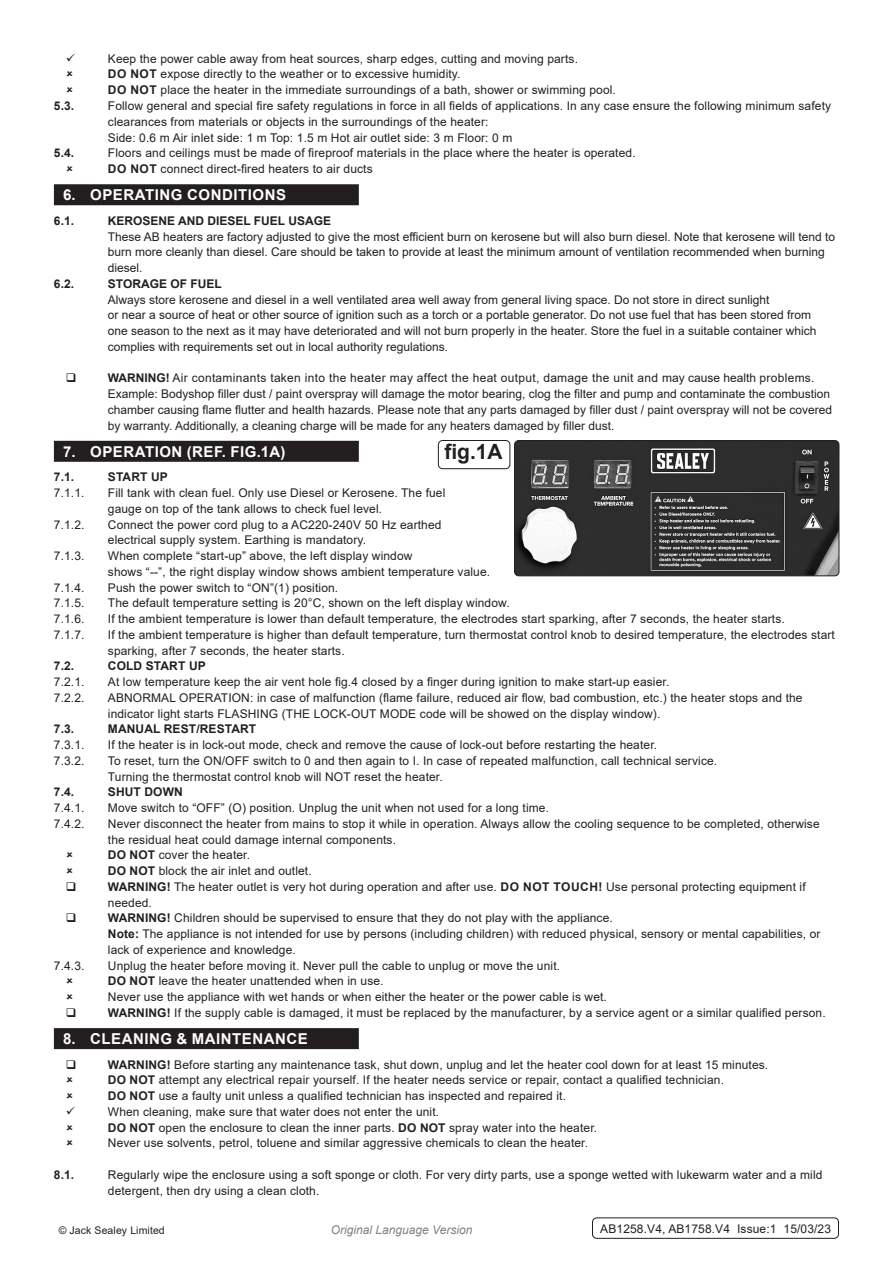
<style>
.page{position:relative;width:893px;height:1263px;background:#fff}
.page>*{position:absolute;margin:0;border:0;box-sizing:border-box;transform-origin:0 0}
.t1{font:700 21px "Arial";color:#231f20}
.t2{font:700 15px "Arial";letter-spacing:.035em;color:#fff}
.Body{font:12px/15.8px "Arial";letter-spacing:.01em;color:#231f20}
.t3{font:700 12px "Arial";color:#231f20}
.Body__Footer{font:12px "Arial";letter-spacing:.01em;color:#231f20}
.t4{font:italic 12px "Arial";color:#808285}
.Body__Justified__7pt{font:10.5px "Arial";letter-spacing:.01em;color:#231f20}
.s1{font-weight:700}
</style>
<div class="page">
<div style="left:54px;top:184px;width:305px;height:21px;background:#231f20"></div>
<div style="left:54px;top:441px;width:305px;height:21px;background:#231f20"></div>
<div style="left:54px;top:1028px;width:305px;height:21px;background:#231f20"></div>
<img style="left:514px;top:440px;width:325px;height:136px">
<div style="left:514px;top:440px;width:325px;height:136px;border:1px solid #231f20;border-radius:4px"></div>
<div style="left:438px;top:440px;width:72px;height:29px;border:1px solid #231f20;border-radius:4px"></div>
<div style="left:592px;top:1217px;width:247px;height:22px;border:1px solid #231f20;border-radius:4px"></div>
<p class="Body" style="left:108px;top:51px;width:472px">Keep the power cable away from heat sources, sharp edges, cutting and moving parts.</p>
<p class="Body" style="left:108px;top:66px;width:354px"><span class="s1">DO NOT</span> expose directly to the weather or to excessive humidity.</p>
<p class="Body" style="left:108px;top:82px;width:509px"><span class="s1">DO NOT</span> place the heater in the immediate surroundings of a bath, shower or swimming pool.</p>
<p class="t3" style="left:54px;top:97px;width:22px">5.3.</p>
<p class="Body" style="left:108px;top:98px;width:725px">Follow general and special fire safety regulations in force in all fields of applications. In any case ensure the following minimum safety clearances from materials or objects in the surroundings of the heater:</p>
<p class="Body" style="left:108px;top:129px;width:406px">Side: 0.6 m Air inlet side: 1 m Top: 1.5 m Hot air outlet side: 3 m Floor: 0 m</p>
<p class="t3" style="left:54px;top:145px;width:22px">5.4.</p>
<p class="Body" style="left:108px;top:145px;width:529px">Floors and ceilings must be made of fireproof materials in the place where the heater is operated.</p>
<p class="Body" style="left:108px;top:161px;width:266px"><span class="s1">DO NOT</span> connect direct-fired heaters to air ducts</p>
<p class="t2" style="left:63px;top:184px;width:224px">6. OPERATING CONDITIONS</p>
<p class="t3" style="left:54px;top:212px;width:22px">6.1.</p>
<p class="t3" style="left:108px;top:212px;width:225px">KEROSENE AND DIESEL FUEL USAGE</p>
<p class="Body" style="left:108px;top:228px;width:729px">These AB heaters are factory adjusted to give the most efficient burn on kerosene but will also burn diesel. Note that kerosene will tend to burn more cleanly than diesel. Care should be taken to provide at least the minimum amount of ventilation recommended when burning diesel.</p>
<p class="t3" style="left:54px;top:275px;width:22px">6.2.</p>
<p class="t3" style="left:108px;top:275px;width:115px">STORAGE OF FUEL</p>
<p class="Body" style="left:108px;top:291px;width:710px">Always store kerosene and diesel in a well ventilated area well away from general living space. Do not store in direct sunlight<br>or near a source of heat or other source of ignition such as a torch or a portable generator. Do not use fuel that has been stored from one season to the next as it may have deteriorated and will not burn properly in the heater. Store the fuel in a suitable container which complies with requirements set out in local authority regulations.</p>
<p class="Body" style="left:108px;top:370px;width:726px"><span class="s1">WARNING!</span> Air contaminants taken into the heater may affect the heat output, damage the unit and may cause health problems.<br>Example: Bodyshop filler dust / paint overspray will damage the motor bearing, clog the filter and pump and contaminate the combustion chamber causing flame flutter and health hazards. Please note that any parts damaged by filler dust / paint overspray will not be covered by warranty. Additionally, a cleaning charge will be made for any heaters damaged by filler dust.</p>
<p class="t2" style="left:63px;top:441px;width:224px">7. OPERATION (REF. FIG.1A)</p>
<p class="t3" style="left:54px;top:469px;width:22px">7.1.</p>
<p class="t3" style="left:108px;top:469px;width:61px">START UP</p>
<p class="Body" style="left:54px;top:485px;width:32px">7.1.1.</p>
<p class="Body" style="left:108px;top:485px;width:339px">Fill tank with clean fuel. Only use Diesel or Kerosene. The fuel</p>
<p class="Body" style="left:108px;top:501px;width:276px">gauge on top of the tank allows to check fuel level.</p>
<p class="Body" style="left:54px;top:516px;width:32px">7.1.2.</p>
<p class="Body" style="left:108px;top:516px;width:335px">Connect the power cord plug to a AC220-240V 50 Hz earthed</p>
<p class="Body" style="left:108px;top:532px;width:260px">electrical supply system. Earthing is mandatory.</p>
<p class="Body" style="left:54px;top:548px;width:32px">7.1.3.</p>
<p class="Body" style="left:108px;top:548px;width:306px">When complete “start-up” above, the left display window</p>
<p class="Body" style="left:108px;top:564px;width:384px">shows “--”, the right display window shows ambient temperature value.</p>
<p class="Body" style="left:54px;top:579px;width:32px">7.1.4.</p>
<p class="Body" style="left:108px;top:579px;width:232px">Push the power switch to “ON”(1) position.</p>
<p class="Body" style="left:54px;top:595px;width:32px">7.1.5.</p>
<p class="Body" style="left:108px;top:595px;width:403px">The default temperature setting is 20°C, shown on the left display window.</p>
<p class="Body" style="left:54px;top:611px;width:32px">7.1.6.</p>
<p class="Body" style="left:108px;top:611px;width:678px">If the ambient temperature is lower than default temperature, the electrodes start sparking, after 7 seconds, the heater starts.</p>
<p class="Body" style="left:54px;top:627px;width:32px">7.1.7.</p>
<p class="Body" style="left:108px;top:627px;width:728px">If the ambient temperature is higher than default temperature, turn thermostat control knob to desired temperature, the electrodes start sparking, after 7 seconds, the heater starts.</p>
<p class="t3" style="left:54px;top:658px;width:22px">7.2.</p>
<p class="t3" style="left:108px;top:658px;width:99px">COLD START UP</p>
<p class="Body" style="left:54px;top:674px;width:32px">7.2.1.</p>
<p class="Body" style="left:108px;top:674px;width:563px">At low temperature keep the air vent hole fig.4 closed by a finger during ignition to make start-up easier.</p>
<p class="Body" style="left:54px;top:690px;width:32px">7.2.2.</p>
<p class="Body" style="left:108px;top:690px;width:696px">ABNORMAL OPERATION: in case of malfunction (flame failure, reduced air flow, bad combustion, etc.) the heater stops and the indicator light starts FLASHING (THE LOCK-OUT MODE code will be showed on the display window).</p>
<p class="t3" style="left:54px;top:721px;width:22px">7.3.</p>
<p class="t3" style="left:108px;top:721px;width:150px">MANUAL REST/RESTART</p>
<p class="Body" style="left:54px;top:737px;width:32px">7.3.1.</p>
<p class="Body" style="left:108px;top:737px;width:551px">If the heater is in lock-out mode, check and remove the cause of lock-out before restarting the heater.</p>
<p class="Body" style="left:54px;top:753px;width:32px">7.3.2.</p>
<p class="Body" style="left:108px;top:753px;width:611px">To reset, turn the ON/OFF switch to 0 and then again to I. In case of repeated malfunction, call technical service.</p>
<p class="Body" style="left:108px;top:768px;width:336px">Turning the thermostat control knob will NOT reset the heater.</p>
<p class="t3" style="left:54px;top:784px;width:22px">7.4.</p>
<p class="t3" style="left:108px;top:784px;width:76px">SHUT DOWN</p>
<p class="Body" style="left:54px;top:800px;width:32px">7.4.1.</p>
<p class="Body" style="left:108px;top:800px;width:443px">Move switch to “OFF” (O) position. Unplug the unit when not used for a long time.</p>
<p class="Body" style="left:54px;top:816px;width:32px">7.4.2.</p>
<p class="Body" style="left:108px;top:816px;width:713px">Never disconnect the heater from mains to stop it while in operation. Always allow the cooling sequence to be completed, otherwise the residual heat could damage internal components.</p>
<p class="Body" style="left:108px;top:847px;width:144px"><span class="s1">DO NOT</span> cover the heater.</p>
<p class="Body" style="left:108px;top:863px;width:205px"><span class="s1">DO NOT</span> block the air inlet and outlet.</p>
<p class="Body" style="left:108px;top:879px;width:699px"><span class="s1">WARNING!</span> The heater outlet is very hot during operation and after use. <span class="s1">DO NOT TOUCH!</span> Use personal protecting equipment if needed.</p>
<p class="Body" style="left:108px;top:910px;width:506px"><span class="s1">WARNING!</span> Children should be supervised to ensure that they do not play with the appliance.</p>
<p class="Body" style="left:108px;top:926px;width:714px"><span class="s1">Note:</span> The appliance is not intended for use by persons (including children) with reduced physical, sensory or mental capabilities, or lack of experience and knowledge.</p>
<p class="Body" style="left:54px;top:957px;width:32px">7.4.3.</p>
<p class="Body" style="left:108px;top:957px;width:454px">Unplug the heater before moving it. Never pull the cable to unplug or move the unit.</p>
<p class="Body" style="left:108px;top:973px;width:277px"><span class="s1">DO NOT</span> leave the heater unattended when in use.</p>
<p class="Body" style="left:108px;top:989px;width:501px">Never use the appliance with wet hands or when either the heater or the power cable is wet.</p>
<p class="Body" style="left:108px;top:1005px;width:719px"><span class="s1">WARNING!</span> If the supply cable is damaged, it must be replaced by the manufacturer, by a service agent or a similar qualified person.</p>
<p class="t2" style="left:63px;top:1028px;width:246px">8. CLEANING &amp; MAINTENANCE</p>
<p class="Body" style="left:108px;top:1056px;width:662px"><span class="s1">WARNING!</span> Before starting any maintenance task, shut down, unplug and let the heater cool down for at least 15 minutes.</p>
<p class="Body" style="left:108px;top:1072px;width:618px"><span class="s1">DO NOT</span> attempt any electrical repair yourself. If the heater needs service or repair, contact a qualified technician.</p>
<p class="Body" style="left:108px;top:1088px;width:460px"><span class="s1">DO NOT</span> use a faulty unit unless a qualified technician has inspected and repaired it.</p>
<p class="Body" style="left:108px;top:1104px;width:333px">When cleaning, make sure that water does not enter the unit.</p>
<p class="Body" style="left:108px;top:1119px;width:491px"><span class="s1">DO NOT</span> open the enclosure to clean the inner parts. <span class="s1">DO NOT</span> spray water into the heater.</p>
<p class="Body" style="left:108px;top:1135px;width:482px">Never use solvents, petrol, toluene and similar aggressive chemicals to clean the heater.</p>
<p class="t3" style="left:54px;top:1166px;width:22px">8.1.</p>
<p class="Body" style="left:108px;top:1167px;width:716px">Regularly wipe the enclosure using a soft sponge or cloth. For very dirty parts, use a sponge wetted with lukewarm water and a mild detergent, then dry using a clean cloth.</p>
<p class="Body__Justified__7pt" style="left:59px;top:1223px;width:108px">© Jack Sealey Limited</p>
<p class="t4" style="left:331px;top:1222px;width:143px">Original Language Version</p>
<p class="t1" style="left:444px;top:437px;width:60px">fig.1A</p>
<p class="Body__Footer" style="left:600px;top:1220px;width:232px">AB1258.V4, AB1758.V4 Issue:1 15/03/23</p>
</div>
